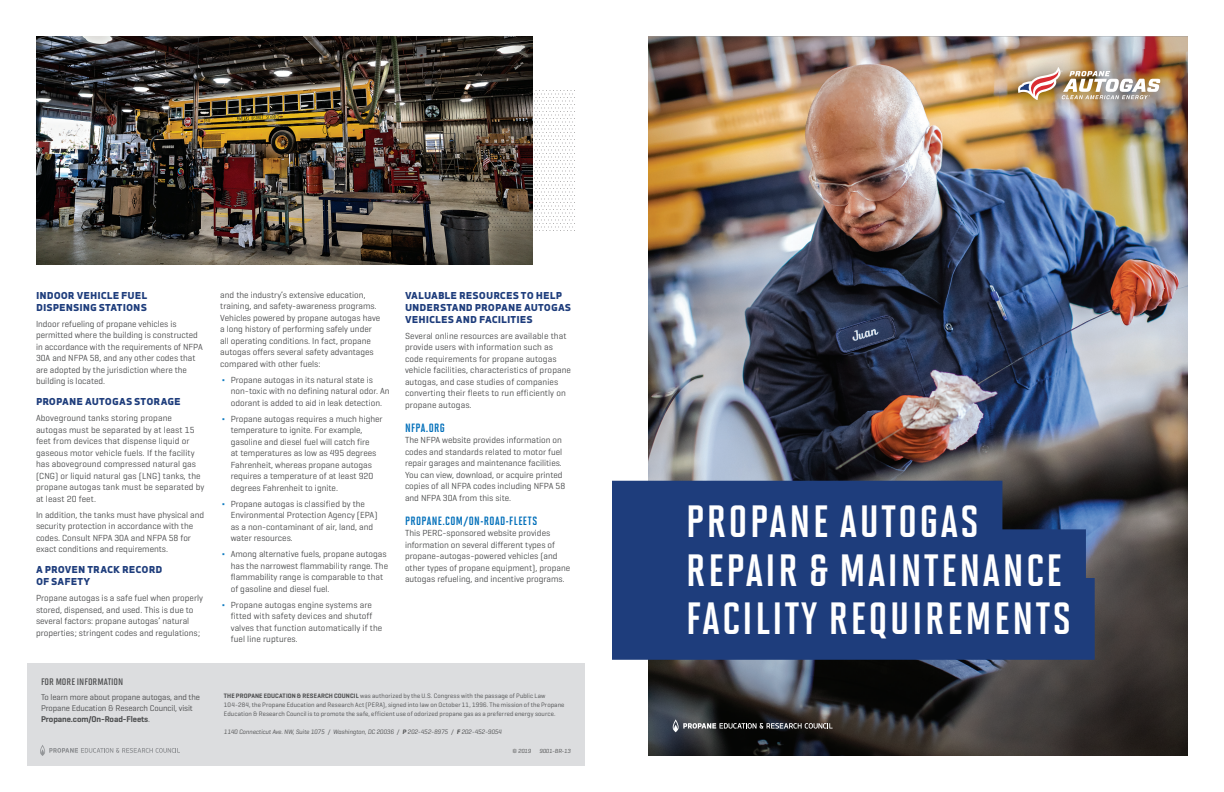
<style>
.page{position:relative;width:1224px;height:792px;background:#fff}
.page>*{position:absolute;margin:0;border:0;box-sizing:border-box;transform-origin:0 0}
.t1{font:700 45.2px/48.6px "Solano Gothic Sc Pro";letter-spacing:.05em;color:#fff}
.t2{font:700 12px "Solano Gothic Sc Pro";letter-spacing:.035em;color:#006fba}
.t3{font:11px "Solano Gothic Sc Pro Sb Cap";color:#4b4c4d}
.t4{font:800 10px/12px "Decima Nova";letter-spacing:.005em;color:#1e3d7c}
.t5{font:9px/11.5px "Geogrotesque";color:#4b4c4d}
.t6{font:8.5px/11px "Geogrotesque";letter-spacing:-.01em;color:#4b4c4d}
.t7{font:6.5px/9px "Geogrotesque";letter-spacing:.02em;color:#4b4c4d}
.t8{font:italic 6.5px "Geogrotesque";letter-spacing:-.01em;color:#4b4c4d}
.t9{font:italic 6px "Geogrotesque";letter-spacing:-.01em;color:#4b4c4d}
.s1{color:#107cc1}
.s2{font-weight:600}
</style>
<div class="page">
<img style="left:36px;top:36px;width:496px;height:229px">
<img style="left:648px;top:36px;width:540px;height:720px">
<img style="left:999px;top:50px;width:180px;height:69px">
<img style="left:1018px;top:67px;width:142px;height:32px">
<svg style="left:673px;top:719px;width:160px;height:13px;background:#4a494a"></svg>
<div style="left:612px;top:481px;width:390px;height:81px;background:#1e3d7c"></div>
<div style="left:612px;top:529px;width:474px;height:82px;background:#1e3d7c"></div>
<div style="left:612px;top:578px;width:483px;height:82px;background:#1e3d7c"></div>
<div style="left:27px;top:663px;width:558px;height:103px;background:#dcdddf"></div>
<svg style="left:40px;top:745px;width:140px;height:11px"></svg>
<svg style="left:473px;top:89px;width:102px;height:143px"></svg>
<p class="t4" style="left:36px;top:289px;width:113px">INDOOR VEHICLE FUEL<br>DISPENSING STATIONS</p>
<p class="t5" style="left:36px;top:318px;width:168px">Indoor refueling of propane vehicles is permitted where the building is constructed in accordance with the requirements of NFPA 30A and NFPA 58, and any other codes that are adopted by the jurisdiction where the building is located.</p>
<p class="t4" style="left:36px;top:396px;width:146px">PROPANE AUTOGAS STORAGE</p>
<p class="t5" style="left:36px;top:412px;width:170px">Aboveground tanks storing propane autogas must be separated by at least 15 feet from devices that dispense liquid or gaseous motor vehicle fuels. If the facility has aboveground compressed natural gas (CNG) or liquid natural gas (LNG) tanks, the propane autogas tank must be separated by at least 20 feet.</p>
<p class="t5" style="left:36px;top:509px;width:170px">In addition, the tanks must have physical and security protection in accordance with the codes. Consult NFPA 30A and NFPA 58 for exact conditions and requirements.</p>
<p class="t4" style="left:36px;top:564px;width:128px">A PROVEN TRACK RECORD<br>OF SAFETY</p>
<p class="t5" style="left:36px;top:592px;width:169px">Propane autogas is a safe fuel when properly stored, dispensed, and used. This is due to several factors: propane autogas’ natural properties; stringent codes and regulations;</p>
<p class="t5" style="left:220px;top:289px;width:161px">and the industry’s extensive education, training, and safety-awareness programs.<br>Vehicles powered by propane autogas have a long history of performing safely under all operating conditions. In fact, propane autogas offers several safety advantages compared with other fuels:</p>
<p class="t5" style="left:231px;top:374px;width:160px;text-indent:-9px"><span class="s1">Δ</span> Propane autogas in its natural state is non-toxic with no defining natural odor. An odorant is added to aid in leak detection.</p>
<p class="t5" style="left:231px;top:413px;width:154px;text-indent:-9px"><span class="s1">Δ</span> Propane autogas requires a much higher temperature to ignite. For example, gasoline and diesel fuel will catch fire<br>at temperatures as low as 495 degrees Fahrenheit, whereas propane autogas requires a temperature of at least 920 degrees Fahrenheit to ignite.</p>
<p class="t5" style="left:231px;top:498px;width:148px;text-indent:-9px"><span class="s1">Δ</span> Propane autogas is classified by the Environmental Protection Agency (EPA) as a non-contaminant of air, land, and water resources.</p>
<p class="t5" style="left:231px;top:548px;width:159px;text-indent:-9px"><span class="s1">Δ</span> Among alternative fuels, propane autogas has the narrowest flammability range. The flammability range is comparable to that of gasoline and diesel fuel.</p>
<p class="t5" style="left:231px;top:599px;width:153px;text-indent:-9px"><span class="s1">Δ</span> Propane autogas engine systems are fitted with safety devices and shutoff valves that function automatically if the fuel line ruptures.</p>
<p class="t4" style="left:405px;top:289px;width:168px">VALUABLE RESOURCES TO HELP<br>UNDERSTAND PROPANE AUTOGAS<br>VEHICLES AND FACILITIES</p>
<p class="t5" style="left:405px;top:330px;width:168px">Several online resources are available that provide users with information such as code requirements for propane autogas vehicle facilities, characteristics of propane autogas, and case studies of companies converting their fleets to run efficiently on propane autogas.</p>
<h2 class="t2" style="left:405px;top:421px;width:41px">NFPA.ORG</h2>
<p class="t5" style="left:405px;top:434px;width:162px">The NFPA website provides information on codes and standards related to motor fuel repair garages and maintenance facilities.<br>You can view, download, or acquire printed copies of all NFPA codes including NFPA 58 and NFPA 30A from this site.</p>
<h2 class="t2" style="left:405px;top:514px;width:134px">PROPANE.COM/ON-ROAD-FLEETS</h2>
<p class="t5" style="left:405px;top:527px;width:167px">This PERC-sponsored website provides information on several different types of propane-autogas-powered vehicles (and other types of propane equipment), propane autogas refueling, and incentive programs.</p>
<p class="t3" style="left:41px;top:675px;width:84px">for more information</p>
<p class="t6" style="left:41px;top:691px;width:161px">To learn more about propane autogas, and the<br>Propane Education &amp; Research Council, visit<br><span class="s2">Propane.com/On-Road-Fleets</span>.</p>
<p class="t7" style="left:224px;top:691px;width:342px"><span class="s2">THE PROPANE EDUCATION &amp; RESEARCH COUNCIL</span> was authorized by the U.S. Congress with the passage of Public Law<br>104-284, the Propane Education and Research Act (PERA), signed into law on October 11, 1996. The mission of the Propane<br>Education &amp; Research Council is to promote the safe, efficient use of odorized propane gas as a preferred energy source.</p>
<p class="t9" style="left:513px;top:747px;width:20px">© 2019</p>
<p class="t9" style="left:539px;top:747px;width:33px">9001-BR-13</p>
<p class="t8" style="left:224px;top:728px;width:279px">1140 Connecticut Ave. NW, Suite 1075 / Washington, DC 20036 / <span class="s2">P</span> 202-452-8975 / <span class="s2">F</span> 202-452-9054</p>
<h1 class="t1" style="left:686px;top:497px;width:386px">PROPANE AUTOGAS<br>REPAIR &amp; MAINTENANCE<br>FACILITY REQUIREMENTS</h1>
</div>
